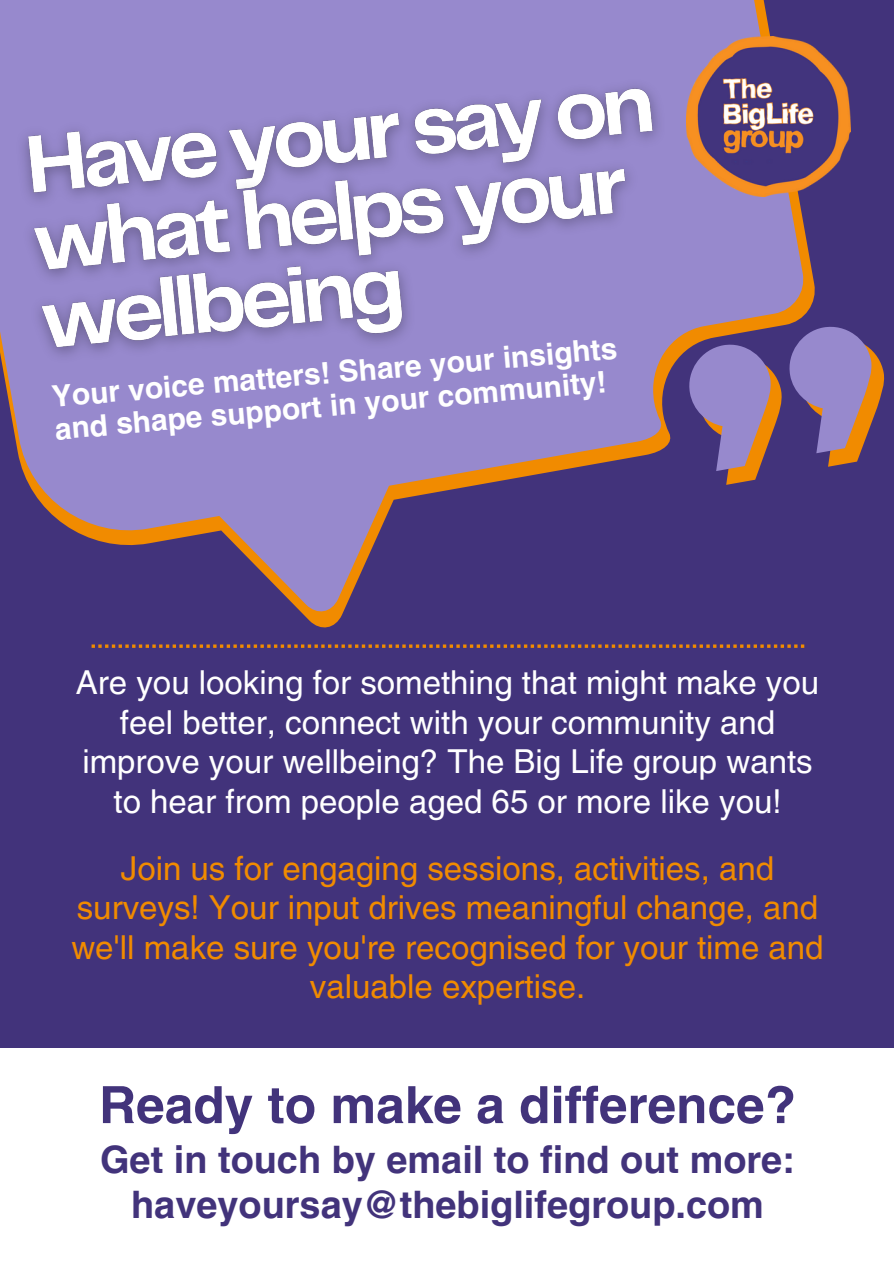
<style>
.page{position:relative;width:894px;height:1264px;background:#fff}
.page>*{position:absolute;margin:0;border:0;box-sizing:border-box;transform-origin:0 0}
.t1{font:700 51.45px "Helvetica LT Pro";color:#42337b}
.t2{font:700 37.95px "Helvetica LT Pro";color:#42337b}
.t3{font:33px/39.3px "Helvetica LT Pro";color:#fff;text-align:center}
.t4{font:33px/39.3px "Helvetica LT Pro";color:#f18b00;text-align:center}
.t5{font:700 29.85px/32.5px "Helvetica LT Pro";color:#fff}
</style>
<div class="page">
<div style="left:0;top:0;width:893px;height:1263px;background:#42337b"></div>
<svg style="left:91px;top:644px;width:713px;height:4px"></svg>
<div style="left:0;top:1048px;width:893px;height:215px;background:#fff"></div>
<svg style="left:805px;top:326px;width:80px;height:141px"></svg>
<svg style="left:0;top:0;width:805px;height:615px;fill:#9789cd"></svg>
<img style="left:1px;top:55px;width:692px;height:338px">
<img style="left:686px;top:37px;width:164px;height:160px">
<p class="t5" style="left:51px;top:383px;width:568px;rotate:-5deg">Your voice matters! Share your insights and shape support in your community!</p>
<p class="t3" style="left:76px;top:666px;width:744px">Are you looking for something that might make you feel better, connect with your community and improve your wellbeing? The Big Life group wants to hear from people aged 65 or more like you!</p>
<h3 class="t4" style="left:71px;top:852px;width:753px">Join us for engaging sessions, activities, and surveys! Your input drives meaningful change, and we'll make sure you're recognised for your time and valuable expertise.</h3>
<p class="t1" style="left:99px;top:1086px;width:698px">Ready to make a difference?</p>
<p class="t2" style="left:100px;top:1145px;width:696px">Get in touch by email to find out more:</p>
<p class="t2" style="left:131px;top:1190px;width:634px">haveyoursay@thebiglifegroup.com</p>
</div>
